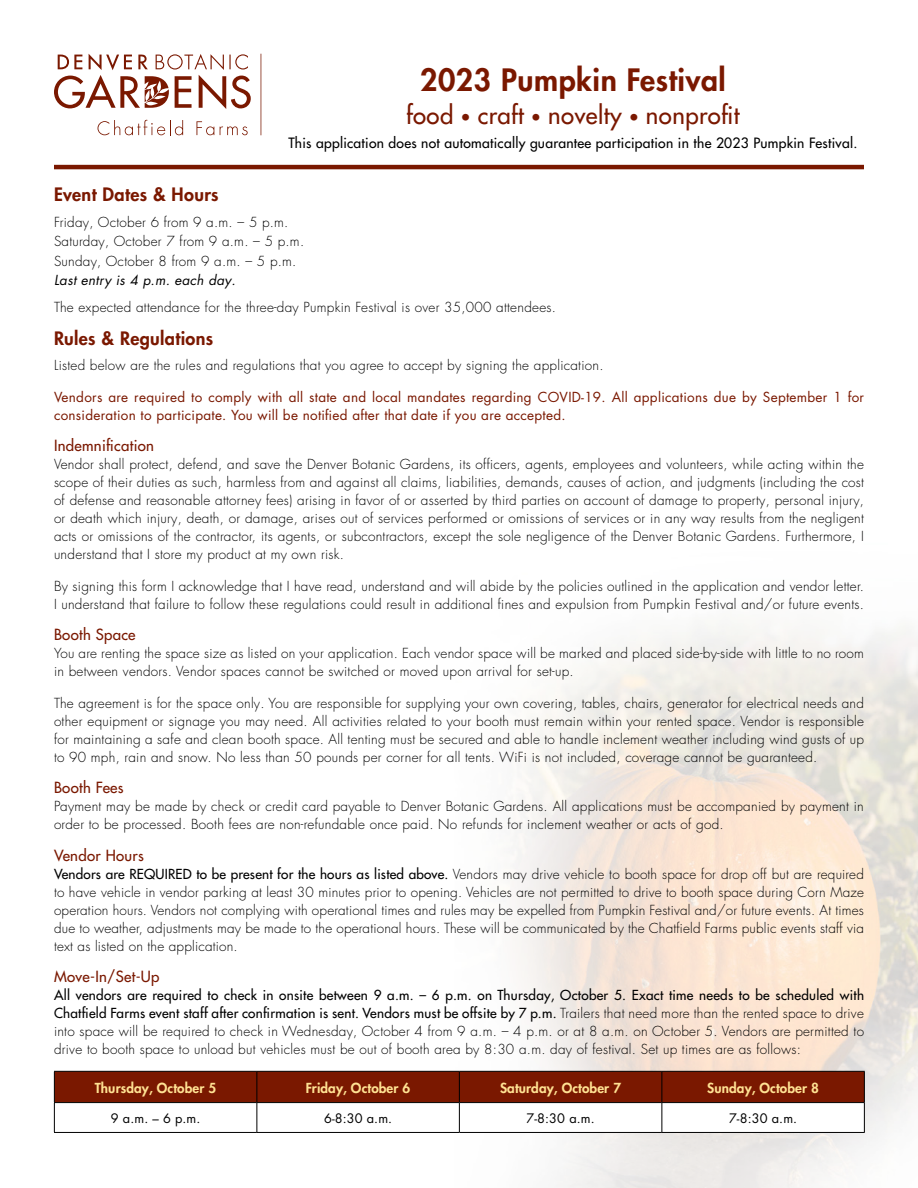
<style>
.page{position:relative;width:918px;height:1188px;background:#fff}
.page>*{position:absolute;margin:0;border:0;box-sizing:border-box;transform-origin:0 0}
.t1{font:800 30px "Futura LT Pro";letter-spacing:.02em;color:#7a1800}
.t2{font:500 24px "Futura LT Pro";letter-spacing:.02em;color:#7a1800}
.t3{font:800 18px "Futura LT Pro";letter-spacing:.02em;color:#7a1800}
.t4{font:500 15px "Futura LT Pro";letter-spacing:.02em;color:#7a1800}
.t5{font:500 13.8px "Futura LT Pro";letter-spacing:.02em;color:#000}
.t6{font:300 13.5px/18px "Futura LT Pro";letter-spacing:.02em;color:#000}
.t7{font:13.5px/18px "Futura";letter-spacing:.02em;color:#7a1800}
.t8{font:800 13.5px "Futura LT Pro";letter-spacing:.01em;color:#ffe293}
.t9{font:italic 13.5px "Futura LT Pro";letter-spacing:.02em;color:#000}
.t10{font:12.75px "Futura LT Pro";color:#000}
.s1{font-size:18px}
.s2{font-weight:500}
</style>
<div class="page">
<svg style="left:54px;top:54px;width:197px;height:55px"></svg>
<svg style="left:98px;top:120px;width:85px;height:15px"></svg>
<svg style="left:197px;top:121px;width:17px;height:14px"></svg>
<svg style="left:220px;top:126px;width:28px;height:9px"></svg>
<hr style="left:260px;top:54px;width:2px;height:81px;background:#7a1800">
<hr style="left:54px;top:165px;width:810px;height:4px;background:#7a1800">
<svg style="left:54px;top:1071px;width:811px;height:61px"></svg>
<hr style="left:54px;top:1132px;width:203px;height:1px;background:#000">
<hr style="left:257px;top:1132px;width:202px;height:1px;background:#000">
<hr style="left:459px;top:1132px;width:203px;height:1px;background:#000">
<hr style="left:662px;top:1132px;width:203px;height:1px;background:#000">
<h1 class="t1" style="left:420px;top:57px;width:307px">2023 Pumpkin Festival</h1>
<h2 class="t2" style="left:406px;top:98px;width:335px">food <span class="s1">•</span> craft <span class="s1">•</span> novelty <span class="s1">•</span> nonprofit</h2>
<p class="t5" style="left:288px;top:133px;width:570px">This application does not automatically guarantee participation in the 2023 Pumpkin Festival.</p>
<h3 class="t3" style="left:54px;top:180px;width:166px">Event Dates &amp; Hours</h3>
<p class="t6" style="left:54px;top:212px;width:252px;line-height:19.5px">Friday, October 6 from 9 a.m. – 5 p.m.<br>Saturday, October 7 from 9 a.m. – 5 p.m.<br>Sunday, October 8 from 9 a.m. – 5 p.m.</p>
<p class="t9" style="left:54px;top:271px;width:183px">Last entry is 4 p.m. each day.</p>
<p class="t6" style="left:54px;top:298px;width:504px">The expected attendance for the three-day Pumpkin Festival is over 35,000 attendees.</p>
<h3 class="t3" style="left:54px;top:325px;width:161px">Rules &amp; Regulations</h3>
<p class="t6" style="left:54px;top:356px;width:551px">Listed below are the rules and regulations that you agree to accept by signing the application.</p>
<p class="t7" style="left:54px;top:388px;width:812px">Vendors are required to comply with all state and local mandates regarding COVID-19. All applications due by September 1 for consideration to participate. You will be notified after that date if you are accepted.</p>
<p class="t4" style="left:54px;top:434px;width:102px">Indemnification</p>
<p class="t6" style="left:54px;top:455px;width:812px;text-align:justify">Vendor shall protect, defend, and save the Denver Botanic Gardens, its officers, agents, employees and volunteers, while acting within the scope of their duties as such, harmless from and against all claims, liabilities, demands, causes of action, and judgments (including the cost of defense and reasonable attorney fees) arising in favor of or asserted by third parties on account of damage to property, personal injury, or death which injury, death, or damage, arises out of services performed or omissions of services or in any way results from the negligent acts or omissions of the contractor, its agents, or subcontractors, except the sole negligence of the Denver Botanic Gardens. Furthermore, I understand that I store my product at my own risk.</p>
<p class="t6" style="left:54px;top:577px;width:812px">By signing this form I acknowledge that I have read, understand and will abide by the policies outlined in the application and vendor letter.<br>I understand that failure to follow these regulations could result in additional fines and expulsion from Pumpkin Festival and/or future events.</p>
<p class="t4" style="left:54px;top:623px;width:83px">Booth Space</p>
<p class="t6" style="left:54px;top:644px;width:811px">You are renting the space size as listed on your application. Each vendor space will be marked and placed side-by-side with little to no room in between vendors. Vendor spaces cannot be switched or moved upon arrival for set-up.</p>
<p class="t6" style="left:54px;top:694px;width:812px;text-align:justify">The agreement is for the space only. You are responsible for supplying your own covering, tables, chairs, generator for electrical needs and other equipment or signage you may need. All activities related to your booth must remain within your rented space. Vendor is responsible for maintaining a safe and clean booth space. All tenting must be secured and able to handle inclement weather including wind gusts of up to 90 mph, rain and snow. No less than 50 pounds per corner for all tents. WiFi is not included, coverage cannot be guaranteed.</p>
<p class="t4" style="left:54px;top:776px;width:71px">Booth Fees</p>
<p class="t6" style="left:54px;top:797px;width:811px">Payment may be made by check or credit card payable to Denver Botanic Gardens. All applications must be accompanied by payment in order to be processed. Booth fees are non-refundable once paid. No refunds for inclement weather or acts of god.</p>
<p class="t4" style="left:54px;top:844px;width:91px">Vendor Hours</p>
<p class="t6" style="left:54px;top:865px;width:812px;text-align:justify"><span class="s2">Vendors are REQUIRED to be present for the hours as listed above.</span> Vendors may drive vehicle to booth space for drop off but are required to have vehicle in vendor parking at least 30 minutes prior to opening. Vehicles are not permitted to drive to booth space during Corn Maze operation hours. Vendors not complying with operational times and rules may be expelled from Pumpkin Festival and/or future events. At times due to weather, adjustments may be made to the operational hours. These will be communicated by the Chatfield Farms public events staff via text as listed on the application.</p>
<p class="t4" style="left:54px;top:965px;width:107px">Move-In/Set-Up</p>
<p class="t6" style="left:54px;top:986px;width:812px;text-align:justify"><span class="s2">All vendors are required to check in onsite between 9 a.m. – 6 p.m. on Thursday, October 5. Exact time needs to be scheduled with Chatfield Farms event staff after confirmation is sent. Vendors must be offsite by 7 p.m.</span> Trailers that need more than the rented space to drive into space will be required to check in Wednesday, October 4 from 9 a.m. – 4 p.m. or at 8 a.m. on October 5. Vendors are permitted to drive to booth space to unload but vehicles must be out of booth area by 8:30 a.m. day of festival. Set up times are as follows:</p>
<p class="t8" style="left:95px;top:1077px;width:123px">Thursday, October 5</p>
<p class="t8" style="left:306px;top:1077px;width:106px">Friday, October 6</p>
<p class="t8" style="left:500px;top:1077px;width:123px">Saturday, October 7</p>
<p class="t8" style="left:707px;top:1077px;width:113px">Sunday, October 8</p>
<p class="t10" style="left:111px;top:1109px;width:91px">9 a.m. – 6 p.m.</p>
<p class="t10" style="left:324px;top:1109px;width:70px">6-8:30 a.m.</p>
<p class="t10" style="left:527px;top:1109px;width:70px">7-8:30 a.m.</p>
<p class="t10" style="left:729px;top:1109px;width:70px">7-8:30 a.m.</p>
</div>
